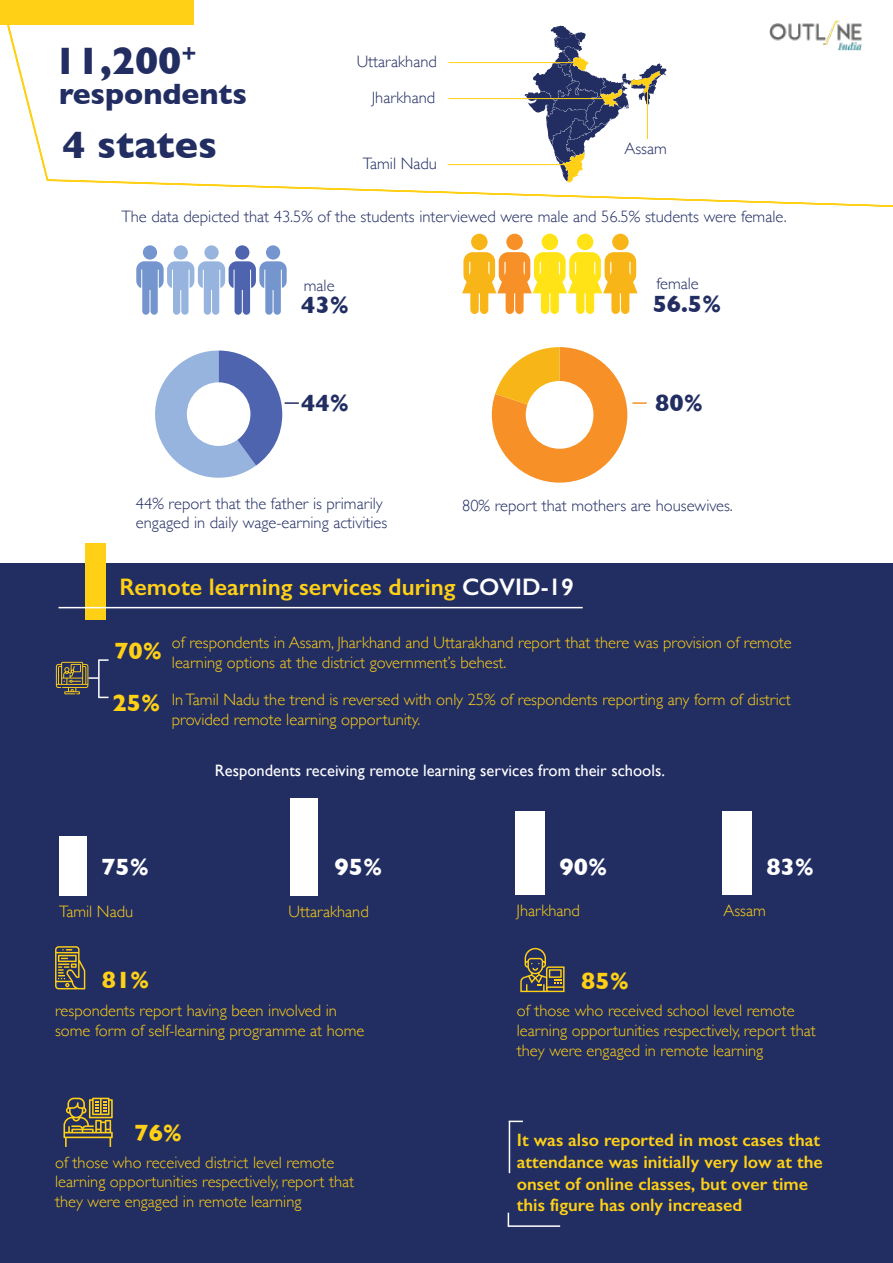
<style>
.page{position:relative;width:893px;height:1263px;background:#fff}
.page>*{position:absolute;margin:0;border:0;box-sizing:border-box;transform-origin:0 0}
.t1{font:700 39px/83.7px "Gill Sans";color:#222e62}
.t2{font:700 30px "Gill Sans";color:#222e62}
.t3{font:600 24px "Gill Sans";color:#ffd016}
.t4{font:700 24px "Gill Sans";color:#222e62}
.t5{font:700 24px "Gill Sans";color:#ffd016}
.t6{font:700 24px "Gill Sans";color:#fff}
.t7{font:600 18px/21.6px "Gill Sans";color:#ffd016}
.t8{font:300 16.5px/19.8px "Gill Sans";color:#ffd016}
.t9{font:300 16.5px/36px "Gill Sans";color:#222e62;text-align:right}
.t10{font:16.5px "Gill Sans";color:#fff}
.s1{color:#fff}
.s2{font-weight:700;font-size:24px}
</style>
<div class="page">
<svg style="left:0;top:0;width:893px;height:207px"></svg>
<div style="left:143px;top:245px;width:14px;height:15px;background:#7495cd;border-radius:50%"></div>
<div style="left:174px;top:245px;width:14px;height:15px;background:#96b4de;border-radius:50%"></div>
<div style="left:266px;top:245px;width:14px;height:15px;background:#7495cd;border-radius:50%"></div>
<div style="left:235px;top:245px;width:14px;height:15px;background:#4e64ae;border-radius:50%"></div>
<svg style="left:136px;top:261px;width:151px;height:54px"></svg>
<div style="left:204px;top:245px;width:15px;height:15px;background:#96b4de;border-radius:50%"></div>
<div style="left:577px;top:234px;width:16px;height:16px;background:#ffe316;border-radius:50%"></div>
<div style="left:542px;top:234px;width:16px;height:16px;background:#ffe316;border-radius:50%"></div>
<div style="left:506px;top:234px;width:17px;height:16px;background:#f79127;border-radius:50%"></div>
<div style="left:471px;top:234px;width:17px;height:16px;background:#f8b518;border-radius:50%"></div>
<div style="left:612px;top:234px;width:17px;height:16px;background:#f8b518;border-radius:50%"></div>
<svg style="left:462px;top:252px;width:175px;height:62px"></svg>
<div style="left:0;top:564px;width:893px;height:699px;background:#222e62"></div>
<div style="left:86px;top:543px;width:20px;height:77px;background:#ffd016"></div>
<svg style="left:56px;top:659px;width:53px;height:39px"></svg>
<hr style="left:59px;top:607px;width:524px;height:1px;background:#fff">
<div style="left:60px;top:836px;width:27px;height:60px;background:#fff"></div>
<div style="left:291px;top:798px;width:27px;height:98px;background:#fff"></div>
<div style="left:515px;top:812px;width:30px;height:83px;background:#fff"></div>
<div style="left:722px;top:812px;width:30px;height:83px;background:#fff"></div>
<svg style="left:524px;top:25px;width:142px;height:158px"></svg>
<hr style="left:448px;top:62px;width:127px;height:1px;background:#ffd016">
<hr style="left:448px;top:98px;width:160px;height:1px;background:#ffd016">
<hr style="left:448px;top:164px;width:127px;height:1px;background:#ffd016">
<hr style="left:647px;top:84px;width:1px;height:55px;background:#ffd016">
<svg style="left:155px;top:351px;width:144px;height:127px"></svg>
<svg style="left:492px;top:347px;width:155px;height:136px"></svg>
<svg style="left:55px;top:946px;width:30px;height:43px"></svg>
<svg style="left:63px;top:1098px;width:50px;height:49px"></svg>
<hr style="left:508px;top:1225px;width:52px;height:2px;background:#fff">
<svg style="left:508px;top:1213px;width:1px;height:14px"></svg>
<hr style="left:509px;top:1121px;width:1px;height:52px;background:#fff">
<svg style="left:509px;top:1120px;width:14px;height:2px"></svg>
<svg style="left:520px;top:948px;width:45px;height:44px"></svg>
<img style="left:769px;top:20px;width:93px;height:31px">
<h1 class="t1" style="left:54px;top:18px;width:165px">11,200<sup>+<br></sup>4 states</h1>
<h2 class="t2" style="left:59px;top:70px;width:189px">respondents</h2>
<p class="t9" style="left:357px;top:42px;width:82px">Uttarakhand<br>Jharkhand</p>
<p class="t9" style="left:363px;top:144px;width:76px">Tamil Nadu</p>
<p class="t9" style="left:624px;top:130px;width:44px">Assam</p>
<p class="t9" style="left:121px;top:198px;width:667px">The data depicted that 43.5% of the students interviewed were male and 56.5% students were female.</p>
<p class="t9" style="left:304px;top:267px;width:32px">male</p>
<h3 class="t4" style="left:301px;top:286px;width:49px">43%</h3>
<p class="t9" style="left:656px;top:264px;width:44px">female</p>
<h3 class="t4" style="left:653px;top:285px;width:70px">56.5%</h3>
<h3 class="t4" style="left:301px;top:384px;width:49px">44%</h3>
<h3 class="t4" style="left:655px;top:384px;width:49px">80%</h3>
<p class="t9" style="left:136px;top:492px;width:253px;line-height:19.8px;text-align:left">44% report that the father is primarily engaged in daily wage-earning activities</p>
<p class="t9" style="left:462px;top:487px;width:272px">80% report that mothers are housewives.</p>
<h3 class="t3" style="left:120px;top:572px;width:456px">Remote learning services during <span class="s1">COVID-19</span></h3>
<h3 class="t5" style="left:114px;top:632px;width:49px">70%</h3>
<p class="t8" style="left:172px;top:632px;width:621px">of respondents in Assam, Jharkhand and Uttarakhand report that there was provision of remote learning options at the district government’s behest.</p>
<p class="t8" style="left:172px;top:689px;width:620px;text-indent:-59px"><span class="s2">25%</span> In Tamil Nadu the trend is reversed with only 25% of respondents reporting any form of district provided remote learning opportunity.</p>
<h3 class="t6" style="left:101px;top:848px;width:49px">75%</h3>
<p class="t8" style="left:59px;top:900px;width:76px">Tamil Nadu</p>
<p class="t10" style="left:215px;top:761px;width:452px">Respondents receiving remote learning services from their schools.</p>
<h3 class="t6" style="left:335px;top:848px;width:49px">95%</h3>
<p class="t8" style="left:289px;top:900px;width:82px">Uttarakhand</p>
<h3 class="t6" style="left:560px;top:848px;width:49px">90%</h3>
<p class="t8" style="left:517px;top:900px;width:65px">Jharkhand</p>
<h3 class="t6" style="left:766px;top:848px;width:49px">83%</h3>
<p class="t8" style="left:723px;top:900px;width:44px">Assam</p>
<h3 class="t5" style="left:102px;top:961px;width:49px">81%</h3>
<p class="t8" style="left:55px;top:1000px;width:311px">respondents report having been involved in some form of self-learning programme at home</p>
<h3 class="t5" style="left:134px;top:1113px;width:49px">76%</h3>
<p class="t8" style="left:55px;top:1151px;width:301px">of those who received district level remote learning opportunities respectively, report that they were engaged in remote learning</p>
<h3 class="t5" style="left:581px;top:962px;width:49px">85%</h3>
<p class="t8" style="left:517px;top:1000px;width:301px">of those who received school level remote learning opportunities respectively, report that they were engaged in remote learning</p>
<p class="t7" style="left:517px;top:1129px;width:307px">It was also reported in most cases that attendance was initially very low at the onset of online classes, but over time this figure has only increased</p>
</div>
